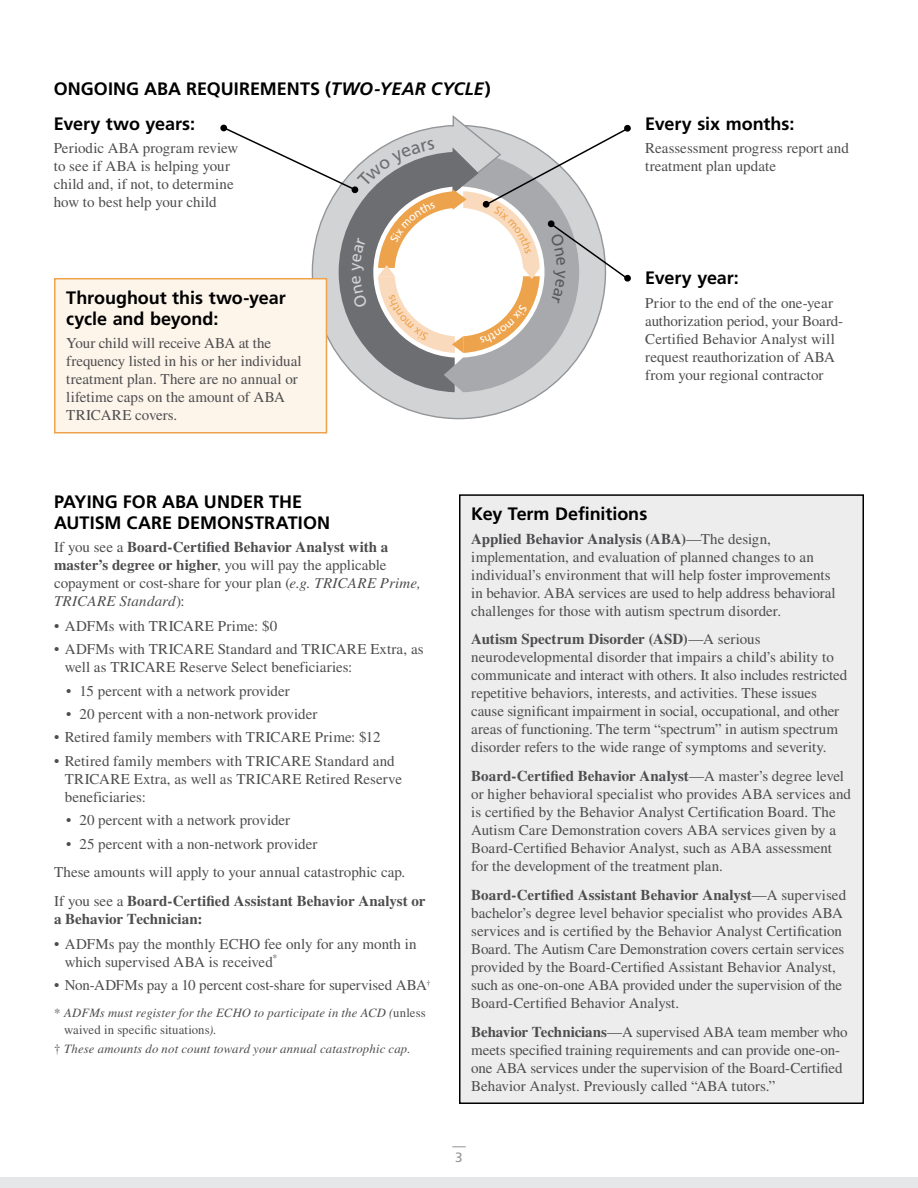
<style>
.page{position:relative;width:918px;height:1188px;background:#fff}
.page>*{position:absolute;margin:0;border:0;box-sizing:border-box;transform-origin:0 0}
.Subhead1stLevel{font:700 18px/21px "Frutiger LT";color:#000}
.Subhead2ndLevel{font:700 18px/21px "Frutiger LT";letter-spacing:-.005em;color:#000}
.Body_Text{font:15px/18px "Times";color:#4d4d4f}
.Body_Text__Before_Bu{font:15px/18px "Times";color:#4d4d4f}
.Body_Text__Before_Bu-2{font:700 15px/18px "Times";color:#4d4d4f}
.t1{font:13.5px "Frutiger LT";color:#939598}
.t2{font:italic 12.75px/16.5px "Times";letter-spacing:.01em;color:#4d4d4f}
.s1{font-style:italic}
.s2{font-weight:700}
.s3{font-weight:400}
.s4{font-style:normal}
</style>
<div class="page">
<div style="left:0;top:1178px;width:918px;height:10px;background:#e6e7e8"></div>
<svg style="left:452px;top:1147px;width:14px;height:1px"></svg>
<svg style="left:327px;top:392px;width:217px;height:28px"></svg>
<div style="left:55px;top:279px;width:271px;height:154px;background:#fdf4ea"></div>
<div style="left:54px;top:278px;width:273px;height:156px;border:2px solid #eda34c"></div>
<div style="left:220px;top:125px;width:7px;height:6px;background:#000;border-radius:50%"></div>
<div style="left:460px;top:495px;width:403px;height:608px;background:#ededee"></div>
<div style="left:459px;top:494px;width:405px;height:610px;border:2px solid #000"></div>
<svg style="left:222px;top:115px;width:409px;height:277px"></svg>
<h2 class="Subhead1stLevel" style="left:54px;top:78px;width:438px">ONGOING ABA REQUIREMENTS (<span class="s1">TWO-YEAR CYCLE</span>)</h2>
<h3 class="Subhead2ndLevel" style="left:54px;top:113px;width:143px">Every two years:</h3>
<p class="Body_Text" style="left:54px;top:139px;width:186px">Periodic ABA program review to see if ABA is helping your child and, if not, to determine how to best help your child</p>
<h3 class="Subhead2ndLevel" style="left:66px;top:287px;width:221px">Throughout this two-year cycle and beyond:</h3>
<p class="Body_Text" style="left:66px;top:334px;width:237px">Your child will receive ABA at the frequency listed in his or her individual treatment plan. There are no annual or lifetime caps on the amount of ABA<br>TRICARE covers.</p>
<h3 class="Subhead2ndLevel" style="left:645px;top:113px;width:151px">Every six months:</h3>
<p class="Body_Text" style="left:645px;top:139px;width:205px">Reassessment progress report and treatment plan update</p>
<h3 class="Subhead2ndLevel" style="left:645px;top:268px;width:95px">Every year:</h3>
<p class="Body_Text" style="left:645px;top:294px;width:200px">Prior to the end of the one-year authorization period, your Board-<br>Certified Behavior Analyst will request reauthorization of ABA from your regional contractor</p>
<h2 class="Subhead1stLevel" style="left:54px;top:491px;width:278px">PAYING FOR ABA UNDER THE<br>AUTISM CARE DEMONSTRATION</h2>
<p class="Body_Text__Before_Bu" style="left:54px;top:538px;width:369px">If you see a <span class="s2">Board-Certified Behavior Analyst with a master’s degree or higher</span>, you will pay the applicable copayment or cost-share for your plan (<span class="s1">e.g. TRICARE Prime, TRICARE Standard</span>):</p>
<p class="Body_Text" style="left:54px;top:617px;width:225px">• ADFMs with TRICARE Prime: $0</p>
<p class="Body_Text" style="left:65px;top:640px;width:360px;text-indent:-11px">• ADFMs with TRICARE Standard and TRICARE Extra, as well as TRICARE Reserve Select beneficiaries:</p>
<p class="Body_Text" style="left:66px;top:681px;width:225px">• 15 percent with a network provider</p>
<p class="Body_Text" style="left:66px;top:705px;width:253px">• 20 percent with a non-network provider</p>
<p class="Body_Text" style="left:54px;top:728px;width:328px">• Retired family members with TRICARE Prime: $12</p>
<p class="Body_Text" style="left:65px;top:752px;width:339px;text-indent:-11px">• Retired family members with TRICARE Standard and<br>TRICARE Extra, as well as TRICARE Retired Reserve beneficiaries:</p>
<p class="Body_Text" style="left:66px;top:811px;width:226px">• 20 percent with a network provider</p>
<p class="Body_Text" style="left:66px;top:834px;width:253px">• 25 percent with a non-network provider</p>
<p class="Body_Text" style="left:54px;top:863px;width:353px">These amounts will apply to your annual catastrophic cap.</p>
<p class="Body_Text__Before_Bu-2" style="left:54px;top:892px;width:373px"><span class="s3">If you see a</span> Board-Certified Assistant Behavior Analyst or a Behavior Technician:</p>
<p class="Body_Text" style="left:65px;top:934px;width:353px;text-indent:-11px">• ADFMs pay the monthly ECHO fee only for any month in which supervised ABA is received<sup>*</sup></p>
<p class="Body_Text" style="left:54px;top:976px;width:378px">• Non-ADFMs pay a 10 percent cost-share for supervised ABA<sup>†</sup></p>
<p class="t2" style="left:64px;top:1005px;width:363px;text-indent:-10px">* ADFMs must register for the ECHO to participate in the ACD (<span class="s4">unless waived in specific situations</span>).</p>
<p class="t2" style="left:54px;top:1041px;width:358px"><span class="s4">†</span> These amounts do not count toward your annual catastrophic cap.</p>
<h2 class="Subhead1stLevel" style="left:471px;top:503px;width:178px">Key Term Definitions</h2>
<p class="Body_Text" style="left:471px;top:529px;width:366px"><span class="s2">Applied Behavior Analysis (ABA)</span>—The design, implementation, and evaluation of planned changes to an individual’s environment that will help foster improvements in behavior. ABA services are used to help address behavioral challenges for those with autism spectrum disorder.</p>
<p class="Body_Text" style="left:471px;top:630px;width:378px"><span class="s2">Autism Spectrum Disorder (ASD)</span>—A serious neurodevelopmental disorder that impairs a child’s ability to communicate and interact with others. It also includes restricted repetitive behaviors, interests, and activities. These issues cause significant impairment in social, occupational, and other areas of functioning. The term “spectrum” in autism spectrum disorder refers to the wide range of symptoms and severity.</p>
<p class="Body_Text" style="left:471px;top:767px;width:381px"><span class="s2">Board-Certified Behavior Analyst</span>—A master’s degree level or higher behavioral specialist who provides ABA services and is certified by the Behavior Analyst Certification Board. The Autism Care Demonstration covers ABA services given by a Board-Certified Behavior Analyst, such as ABA assessment for the development of the treatment plan.</p>
<p class="Body_Text" style="left:471px;top:886px;width:376px"><span class="s2">Board-Certified Assistant Behavior Analyst</span>—A supervised bachelor’s degree level behavior specialist who provides ABA services and is certified by the Behavior Analyst Certification Board. The Autism Care Demonstration covers certain services provided by the Board-Certified Assistant Behavior Analyst, such as one-on-one ABA provided under the supervision of the Board-Certified Behavior Analyst.</p>
<p class="Body_Text" style="left:471px;top:1023px;width:378px"><span class="s2">Behavior Technicians</span>—A supervised ABA team member who meets specified training requirements and can provide one-on&shy;one ABA services under the supervision of the Board-Certified Behavior Analyst. Previously called “ABA tutors.”</p>
<p class="t1" style="left:455px;top:1150px;width:9px">3</p>
</div>
